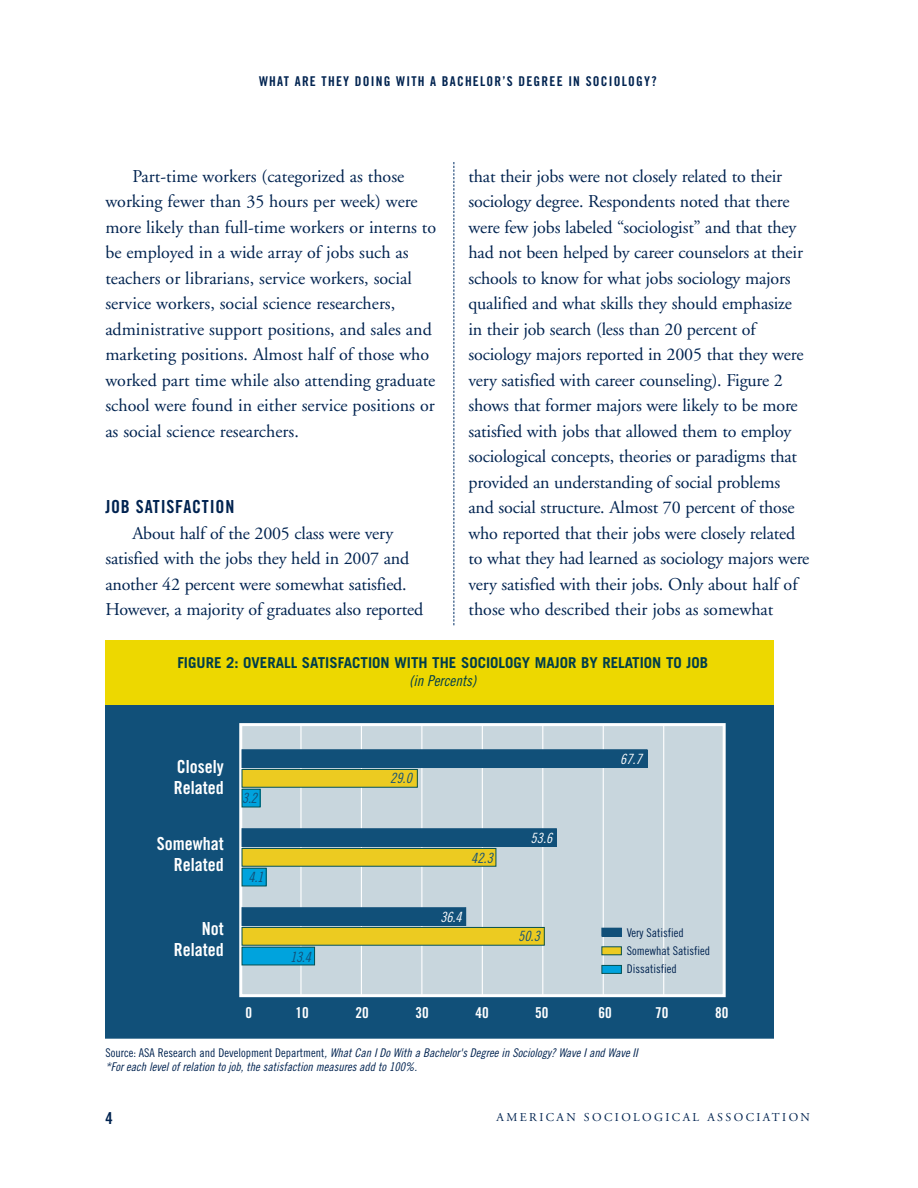
<style>
.page{position:relative;width:918px;height:1188px;background:#fff}
.page>*{position:absolute;margin:0;border:0;box-sizing:border-box;transform-origin:0 0}
.t1{font:18px/25.5px "Adobe Garamond";letter-spacing:-.01em;color:#002350}
.t2{font:18px/21px "Trade Gothic Bold Cond Twenty";color:#fff;text-align:right}
.t3{font:18px "Trade Gothic Bold Cond Twenty";letter-spacing:.045em;color:#002350}
.t4{font:16.5px "Trade Gothic Bold Cond Twenty";color:#002350}
.t5{font:700 15px "Trade Gothic";color:#003d4a}
.t6{font:15px "Trade Gothic Bold Cond Twenty";color:#fff}
.t7{font:15px "Trade Gothic Cond Eighteen Obl";color:#003d4a}
.t8{font:14.1px "Trade Gothic Cond Eighteen Obl";color:#115079}
.t9{font:14.1px "Trade Gothic Cond Eighteen Obl";color:#fff}
.t10{font:13.5px "Trade Gothic Bold Cond Twenty";letter-spacing:.09em;color:#002350}
.t11{font:12px/14.4px "Trade Gothic Cond Eighteen Obl";color:#002350}
.t12{font:12px/18px "Trade Gothic Cond Eighteen";color:#002350}
.t13{font:12px "Adobe Garamond";letter-spacing:.2em;color:#002350}
.s1{font-family:"Trade Gothic Cond Eighteen"}
</style>
<div class="page">
<svg style="left:454px;top:162px;width:1px;height:463px"></svg>
<div style="left:105px;top:705px;width:669px;height:334px;background:#115079"></div>
<div style="left:241px;top:725px;width:483px;height:271px;background:#c8d6dd"></div>
<div style="left:239px;top:723px;width:487px;height:274px;border:3px solid #fff"></div>
<hr style="left:300px;top:725px;width:2px;height:271px;background:#fff">
<hr style="left:361px;top:725px;width:1px;height:271px;background:#fff">
<hr style="left:421px;top:725px;width:1px;height:271px;background:#fff">
<hr style="left:482px;top:725px;width:1px;height:271px;background:#fff">
<hr style="left:542px;top:725px;width:1px;height:271px;background:#fff">
<hr style="left:603px;top:725px;width:1px;height:271px;background:#fff">
<hr style="left:663px;top:725px;width:1px;height:271px;background:#fff">
<hr style="left:724px;top:725px;width:1px;height:271px;background:#fff">
<div style="left:242px;top:947px;width:73px;height:18px;background:#00a3dd"></div>
<div style="left:242px;top:947px;width:73px;height:18px;border:1px solid #075152"></div>
<div style="left:242px;top:927px;width:302px;height:18px;background:#eccb21"></div>
<div style="left:242px;top:927px;width:303px;height:19px;border:1px solid #075152"></div>
<div style="left:242px;top:908px;width:224px;height:17px;background:#115079"></div>
<div style="left:242px;top:907px;width:224px;height:19px;border:1px solid #115079"></div>
<div style="left:242px;top:868px;width:24px;height:18px;background:#00a3dd"></div>
<div style="left:242px;top:868px;width:25px;height:18px;border:1px solid #075152"></div>
<div style="left:242px;top:848px;width:254px;height:18px;background:#eccb21"></div>
<div style="left:242px;top:848px;width:254px;height:19px;border:1px solid #075152"></div>
<div style="left:242px;top:829px;width:314px;height:17px;background:#115079"></div>
<div style="left:242px;top:828px;width:315px;height:19px;border:1px solid #115079"></div>
<div style="left:242px;top:789px;width:18px;height:18px;background:#00a3dd"></div>
<div style="left:242px;top:789px;width:19px;height:18px;border:1px solid #075152"></div>
<div style="left:242px;top:769px;width:175px;height:18px;background:#eccb21"></div>
<div style="left:242px;top:769px;width:176px;height:19px;border:1px solid #075152"></div>
<div style="left:242px;top:750px;width:405px;height:18px;background:#115079"></div>
<div style="left:242px;top:749px;width:405px;height:19px;border:1px solid #115079"></div>
<div style="left:602px;top:928px;width:19px;height:8px;background:#115079"></div>
<div style="left:602px;top:928px;width:20px;height:9px;border:1px solid #115079"></div>
<div style="left:602px;top:947px;width:19px;height:8px;background:#eccb21"></div>
<div style="left:602px;top:946px;width:20px;height:9px;border:1px solid #075152"></div>
<div style="left:602px;top:965px;width:19px;height:8px;background:#00a3dd"></div>
<div style="left:602px;top:965px;width:20px;height:9px;border:1px solid #075152"></div>
<div style="left:105px;top:640px;width:675px;height:65px;background:#edd800"></div>
<div style="left:774px;top:634px;width:51px;height:432px;background:#fff"></div>
<p class="t10" style="left:259px;top:76px;width:399px">WHAT ARE THEY DOING WITH A BACHELOR’S DEGREE IN SOCIOLOGY?</p>
<p class="t1" style="left:105px;top:165px;width:332px;text-indent:27px">Part-time workers (categorized as those working fewer than 35 hours per week) were more likely than full-time workers or interns to be employed in a wide array of jobs such as teachers or librarians, service workers, social service workers, social science researchers, administrative support positions, and sales and marketing positions. Almost half of those who worked part time while also attending graduate school were found in either service positions or as social science researchers.</p>
<p class="t3" style="left:105px;top:500px;width:130px">JOB SATISFACTION</p>
<p class="t1" style="left:105px;top:522px;width:319px;text-indent:27px">About half of the 2005 class were very satisfied with the jobs they held in 2007 and another 42 percent were somewhat satisfied.<br>However, a majority of graduates also reported</p>
<p class="t1" style="left:468px;top:165px;width:342px">that their jobs were not closely related to their sociology degree. Respondents noted that there were few jobs labeled “sociologist” and that they had not been helped by career counselors at their schools to know for what jobs sociology majors qualified and what skills they should emphasize in their job search (less than 20 percent of sociology majors reported in 2005 that they were very satisfied with career counseling). Figure 2 shows that former majors were likely to be more satisfied with jobs that allowed them to employ sociological concepts, theories or paradigms that provided an understanding of social problems and social structure. Almost 70 percent of those who reported that their jobs were closely related to what they had learned as sociology majors were very satisfied with their jobs. Only about half of those who described their jobs as somewhat</p>
<p class="t5" style="left:177px;top:657px;width:532px">FIGURE 2: OVERALL SATISFACTION WITH THE SOCIOLOGY MAJOR BY RELATION TO JOB</p>
<p class="t7" style="left:409px;top:675px;width:69px">(in Percents)</p>
<p class="t2" style="left:174px;top:757px;width:51px;text-align:left">Closely<br>Related</p>
<p class="t2" style="left:157px;top:835px;width:68px">Somewhat<br>Related</p>
<p class="t2" style="left:174px;top:919px;width:51px">Not<br>Related</p>
<p class="t8" style="left:242px;top:793px;width:16px">3.2</p>
<p class="t8" style="left:249px;top:872px;width:16px">4.1</p>
<p class="t8" style="left:290px;top:952px;width:22px">13.4</p>
<p class="t8" style="left:390px;top:773px;width:23px">29.0</p>
<p class="t8" style="left:471px;top:853px;width:23px">42.3</p>
<p class="t9" style="left:441px;top:912px;width:23px">36.4</p>
<p class="t9" style="left:531px;top:833px;width:23px">53.6</p>
<p class="t8" style="left:518px;top:931px;width:23px">50.3</p>
<p class="t9" style="left:620px;top:754px;width:25px">67.7</p>
<p class="t12" style="left:627px;top:924px;width:85px">Very Satisfied<br>Somewhat Satisfied<br>Dissatisfied</p>
<p class="t6" style="left:246px;top:1007px;width:8px">0</p>
<p class="t6" style="left:296px;top:1007px;width:15px">10</p>
<p class="t6" style="left:356px;top:1007px;width:15px">20</p>
<p class="t6" style="left:415px;top:1007px;width:15px">30</p>
<p class="t6" style="left:475px;top:1007px;width:15px">40</p>
<p class="t6" style="left:535px;top:1007px;width:15px">50</p>
<p class="t6" style="left:599px;top:1007px;width:15px">60</p>
<p class="t6" style="left:655px;top:1007px;width:15px">70</p>
<p class="t6" style="left:715px;top:1007px;width:15px">80</p>
<p class="t11" style="left:105px;top:1046px;width:535px"><span class="s1">Source: ASA Research and Development Department</span>, What Can I Do With a Bachelor's Degree in Sociology? Wave I and Wave II *For each level of relation to job, the satisfaction measures add to 100%.</p>
<p class="t4" style="left:105px;top:1112px;width:9px">4</p>
<p class="t13" style="left:497px;top:1113px;width:315px">AMERICAN SOCIOLOGICAL ASSOCIATION</p>
</div>
